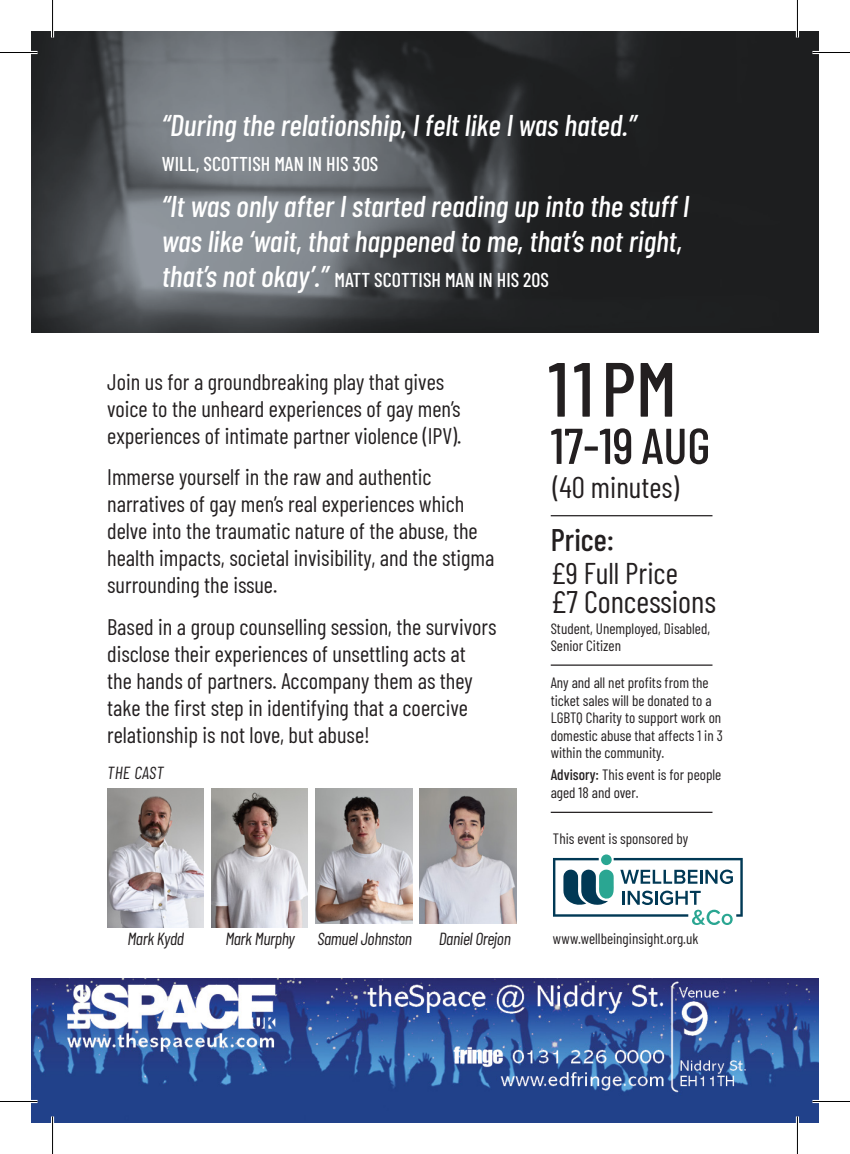
<style>
.page{position:relative;width:850px;height:1154px;background:#fff}
.page>*{position:absolute;margin:0;border:0;box-sizing:border-box;transform-origin:0 0}
.t1{font:500 76.75px "Barlow Condensed";color:#231f20}
.t2{font:500 50.25px "Barlow Condensed";color:#231f20}
.t3{font:31.25px "Barlow Condensed";color:#231f20}
.t4{font:500 31.25px "Barlow Condensed";color:#231f20}
.t5{font:italic 500 30px/35px "Barlow Condensed";color:#fff}
.t6{font:30px "Barlow Condensed";color:#231f20}
.t7{font:29.5px "Barlow Condensed";color:#231f20}
.t8{font:22.5px/27px "Barlow Condensed";color:#231f20}
.t9{font:500 20px "Barlow Condensed";color:#fff}
.t10{font:italic 17.5px "Barlow Condensed";letter-spacing:-.02em;color:#231f20}
.t11{font:15px/17.5px "Barlow Condensed";color:#231f20}
.s1{font-style:italic;font-size:30px}
.s2{font-weight:500}
</style>
<div class="page">
<svg style="left:31px;top:31px;width:787px;height:301px;background:#3f4245"></svg>
<img style="left:31px;top:978px;width:787px;height:145px">
<hr style="left:550px;top:664px;width:162px;height:2px;background:#231f20">
<hr style="left:550px;top:812px;width:162px;height:1px;background:#231f20">
<hr style="left:550px;top:515px;width:162px;height:1px;background:#231f20">
<img style="left:107px;top:789px;width:97px;height:138px">
<img style="left:211px;top:789px;width:97px;height:138px">
<img style="left:315px;top:789px;width:97px;height:134px">
<img style="left:419px;top:789px;width:97px;height:134px">
<svg style="left:553px;top:854px;width:189px;height:71px"></svg>
<hr style="left:0;top:51px;width:38px;height:3px;background:#fff">
<hr style="left:812px;top:51px;width:37px;height:3px;background:#fff">
<hr style="left:0;top:1100px;width:38px;height:3px;background:#fff">
<hr style="left:812px;top:1100px;width:37px;height:3px;background:#fff">
<hr style="left:51px;top:0;width:3px;height:38px;background:#fff">
<hr style="left:51px;top:1116px;width:3px;height:38px;background:#fff">
<hr style="left:795px;top:0;width:3px;height:38px;background:#fff">
<hr style="left:795px;top:1116px;width:3px;height:38px;background:#fff">
<hr style="left:0;top:52px;width:38px;height:1px;background:#000">
<hr style="left:812px;top:52px;width:37px;height:1px;background:#000">
<hr style="left:0;top:1101px;width:38px;height:1px;background:#000">
<hr style="left:812px;top:1101px;width:37px;height:1px;background:#000">
<hr style="left:52px;top:0;width:1px;height:38px;background:#000">
<hr style="left:52px;top:1116px;width:1px;height:38px;background:#000">
<hr style="left:796px;top:0;width:1px;height:38px;background:#000">
<hr style="left:796px;top:1116px;width:1px;height:38px;background:#000">
<h3 class="t5" style="left:162px;top:105px;width:476px">“During the relationship, I felt like I was hated.”</h3>
<p class="t9" style="left:162px;top:149px;width:218px">WILL, SCOTTISH MAN IN HIS 30S</p>
<h3 class="t5" style="left:162px;top:187px;width:528px">“It was only after I started reading up into the stuff I was like ‘wait, that happened to me, that’s not right,</h3>
<p class="t9" style="left:162px;top:266px;width:388px"><span class="s1">that’s not okay’.”</span> MATT SCOTTISH MAN IN HIS 20S</p>
<p class="t8" style="left:107px;top:367px;width:356px">Join us for a groundbreaking play that gives voice to the unheard experiences of gay men’s experiences of intimate partner violence (IPV).</p>
<p class="t8" style="left:107px;top:462px;width:388px">Immerse yourself in the raw and authentic narratives of gay men’s real experiences which delve into the traumatic nature of the abuse, the health impacts, societal invisibility, and the stigma surrounding the issue.</p>
<p class="t8" style="left:107px;top:611px;width:390px">Based in a group counselling session, the survivors disclose their experiences of unsettling acts at<br>the hands of partners. Accompany them as they take the first step in identifying that a coercive relationship is not love, but abuse!</p>
<p class="t10" style="left:107px;top:760px;width:58px">THE CAST</p>
<p class="t10" style="left:127px;top:926px;width:58px">Mark Kydd</p>
<p class="t10" style="left:225px;top:926px;width:71px">Mark Murphy</p>
<p class="t10" style="left:317px;top:926px;width:96px">Samuel Johnston</p>
<p class="t10" style="left:438px;top:926px;width:74px">Daniel Orejon</p>
<h1 class="t1" style="left:548px;top:334px;width:130px">11PM</h1>
<h2 class="t2" style="left:550px;top:410px;width:161px">17-19 AUG</h2>
<h3 class="t7" style="left:552px;top:466px;width:127px">(40 minutes)</h3>
<h3 class="t4" style="left:550px;top:518px;width:65px">Price:</h3>
<h3 class="t6" style="left:550px;top:551px;width:129px">£9 Full Price</h3>
<h3 class="t3" style="left:550px;top:580px;width:167px">£7 Concessions</h3>
<p class="t11" style="left:550px;top:618px;width:161px">Student, Unemployed, Disabled,<br>Senior Citizen</p>
<p class="t11" style="left:550px;top:673px;width:173px">Any and all net profits from the ticket sales will be donated to a<br>LGBTQ Charity to support work on domestic abuse that affects 1 in 3 within the community.</p>
<p class="t11" style="left:550px;top:765px;width:172px"><span class="s2">Advisory:</span> This event is for people aged 18 and over.</p>
<p class="t11" style="left:552px;top:828px;width:137px">This event is sponsored by</p>
<p class="t11" style="left:552px;top:929px;width:147px">www.wellbeinginsight.org.uk</p>
</div>
